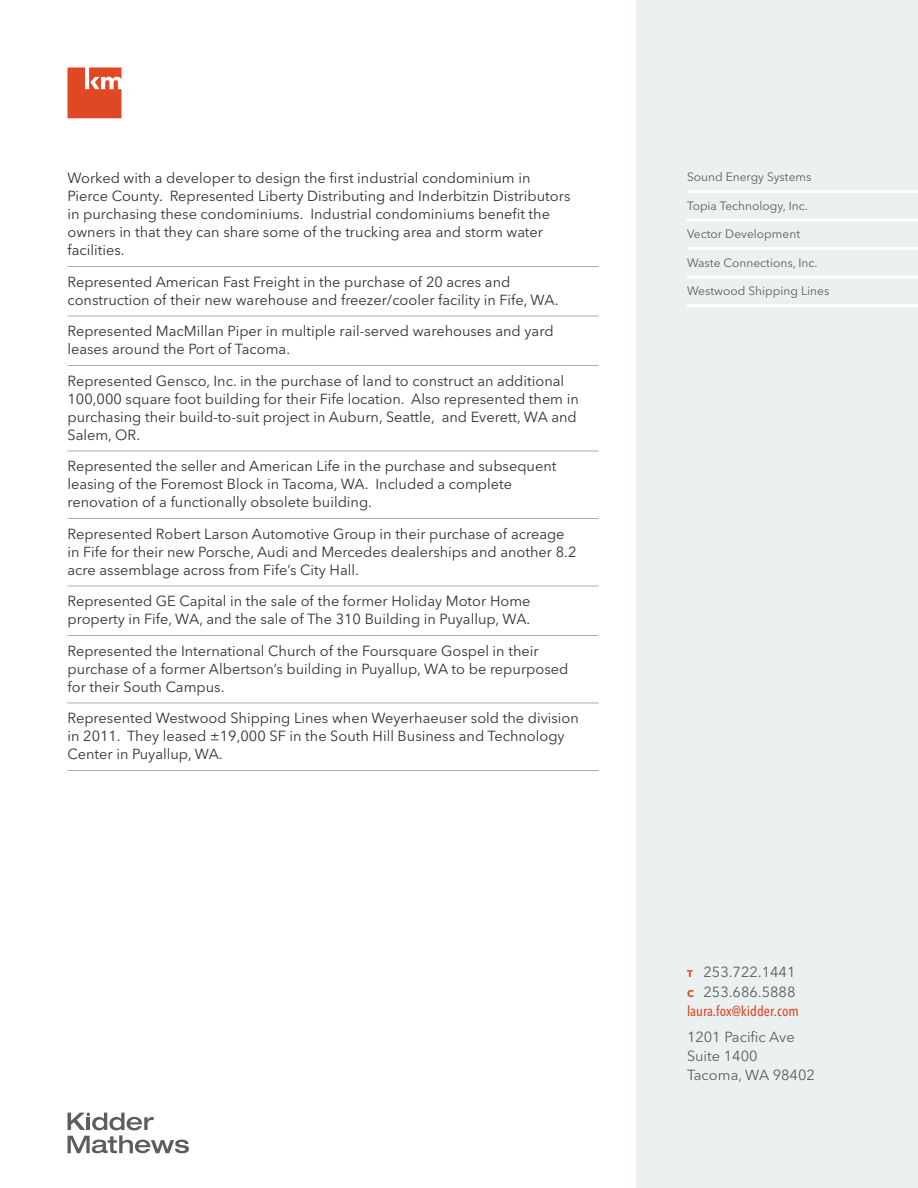
<style>
.page{position:relative;width:918px;height:1188px;background:#fff}
.page>*{position:absolute;margin:0;border:0;box-sizing:border-box;transform-origin:0 0}
.Factoids_-_Sterling{font:14.55px/18px "Avenir Next LT Pro";color:#313234}
.Resume_-_Contact_Inf{font:14.55px/19px "Avenir Next LT Pro";color:#5e5d5d}
.Resume_-_Contact_Inf-2{font:500 condensed 14.25px "Avenir Next LT Pro";color:#e04825}
.Lists_-_White_Underl{font:12px "Avenir Next LT Pro";color:#5e5d5d}
.s1{font-weight:700;font-size:9.75px;color:#e04825}
</style>
<div class="page">
<div style="left:636px;top:0;width:282px;height:1188px;background:#ebf0f1"></div>
<hr style="left:687px;top:190px;width:231px;height:3px;background:#fff">
<hr style="left:687px;top:219px;width:231px;height:3px;background:#fff">
<hr style="left:687px;top:247px;width:231px;height:3px;background:#fff">
<hr style="left:687px;top:276px;width:231px;height:3px;background:#fff">
<hr style="left:687px;top:304px;width:231px;height:3px;background:#fff">
<hr style="left:68px;top:266px;width:530px;height:1px;background:#afabac">
<hr style="left:68px;top:316px;width:530px;height:1px;background:#afabac">
<hr style="left:68px;top:365px;width:530px;height:1px;background:#afabac">
<hr style="left:68px;top:451px;width:530px;height:1px;background:#afabac">
<hr style="left:68px;top:518px;width:530px;height:1px;background:#afabac">
<hr style="left:68px;top:586px;width:530px;height:1px;background:#afabac">
<hr style="left:68px;top:635px;width:530px;height:1px;background:#afabac">
<hr style="left:68px;top:703px;width:530px;height:1px;background:#afabac">
<hr style="left:68px;top:770px;width:530px;height:1px;background:#afabac">
<svg style="left:67px;top:67px;width:54px;height:51px;background:#e45f41"></svg>
<svg style="left:68px;top:1113px;width:121px;height:40px"></svg>
<p class="Factoids_-_Sterling" style="left:68px;top:169px;width:504px">Worked with a developer to design the first industrial condominium in Pierce County. Represented Liberty Distributing and Inderbitzin Distributors in purchasing these condominiums. Industrial condominiums benefit the owners in that they can share some of the trucking area and storm water facilities.</p>
<p class="Factoids_-_Sterling" style="left:68px;top:273px;width:493px">Represented American Fast Freight in the purchase of 20 acres and construction of their new warehouse and freezer/cooler facility in Fife, WA.</p>
<p class="Factoids_-_Sterling" style="left:68px;top:322px;width:488px">Represented MacMillan Piper in multiple rail-served warehouses and yard leases around the Port of Tacoma.</p>
<p class="Factoids_-_Sterling" style="left:68px;top:372px;width:513px">Represented Gensco, Inc. in the purchase of land to construct an additional 100,000 square foot building for their Fife location. Also represented them in purchasing their build-to-suit project in Auburn, Seattle, and Everett, WA and Salem, OR.</p>
<p class="Factoids_-_Sterling" style="left:68px;top:457px;width:490px">Represented the seller and American Life in the purchase and subsequent leasing of the Foremost Block in Tacoma, WA. Included a complete renovation of a functionally obsolete building.</p>
<p class="Factoids_-_Sterling" style="left:68px;top:525px;width:510px">Represented Robert Larson Automotive Group in their purchase of acreage in Fife for their new Porsche, Audi and Mercedes dealerships and another 8.2 acre assemblage across from Fife’s City Hall.</p>
<p class="Factoids_-_Sterling" style="left:68px;top:592px;width:465px">Represented GE Capital in the sale of the former Holiday Motor Home property in Fife, WA, and the sale of The 310 Building in Puyallup, WA.</p>
<p class="Factoids_-_Sterling" style="left:68px;top:642px;width:502px">Represented the International Church of the Foursquare Gospel in their purchase of a former Albertson’s building in Puyallup, WA to be repurposed for their South Campus.</p>
<p class="Factoids_-_Sterling" style="left:68px;top:709px;width:513px">Represented Westwood Shipping Lines when Weyerhaeuser sold the division in 2011. They leased ±19,000 SF in the South Hill Business and Technology<br>Center in Puyallup, WA.</p>
<p class="Lists_-_White_Underl" style="left:687px;top:170px;width:126px">Sound Energy Systems</p>
<p class="Lists_-_White_Underl" style="left:687px;top:199px;width:122px">Topia Technology, Inc.</p>
<p class="Lists_-_White_Underl" style="left:687px;top:227px;width:115px">Vector Development</p>
<p class="Lists_-_White_Underl" style="left:687px;top:256px;width:132px">Waste Connections, Inc.</p>
<p class="Lists_-_White_Underl" style="left:687px;top:284px;width:144px">Westwood Shipping Lines</p>
<p class="Resume_-_Contact_Inf" style="left:687px;top:962px;width:110px;line-height:19.8px"><span class="s1">T</span> 253.722.1441<br><span class="s1">C</span> 253.686.5888</p>
<p class="Resume_-_Contact_Inf-2" style="left:687px;top:1002px;width:113px">laura.fox@kidder.com</p>
<p class="Resume_-_Contact_Inf" style="left:687px;top:1027px;width:129px">1201 Pacific Ave<br>Suite 1400<br>Tacoma, WA 98402</p>
</div>
